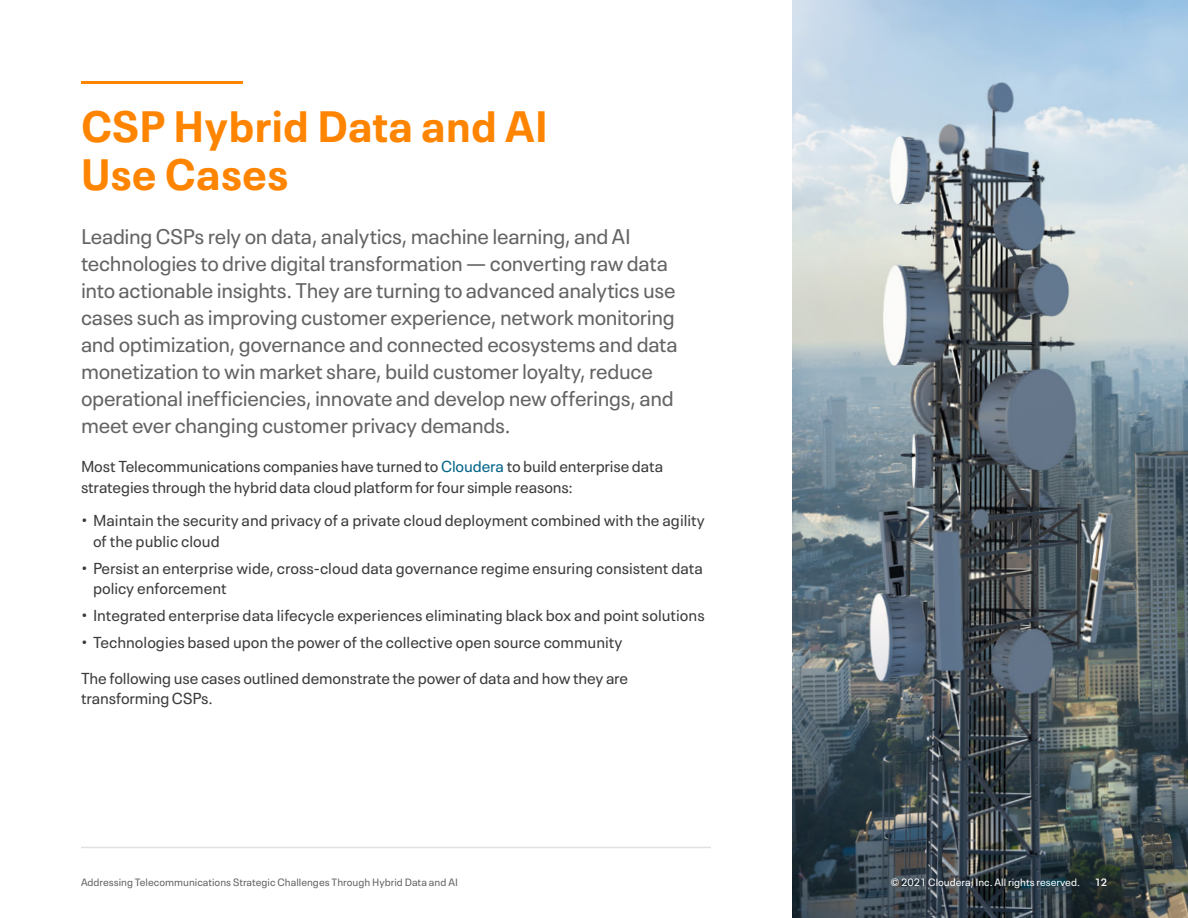
<style>
.page{position:relative;width:1188px;height:918px;background:#fff}
.page>*{position:absolute;margin:0;border:0;box-sizing:border-box;transform-origin:0 0}
.t1{font:700 43.5px/48px "Neue Plak Text";color:#ff8400}
.Intro_text{font:21px/27px "Neue Plak Text";letter-spacing:-.015em;color:#646464}
.Body_text{font:15.75px/20.2px "Neue Plak Text";color:#3c3c3c}
.Footer_text{font:10.5px "Neue Plak Text";color:#646464}
.Footer_text-2{font:10.5px "Neue Plak Text";color:#fff}
.Footer_page_number{font:600 10.5px "Neue Plak Text";color:#fff}
.s1{color:#036588}
</style>
<div class="page">
<img style="left:792px;top:0;width:396px;height:918px">
<hr style="left:81px;top:847px;width:630px;height:1px;background:#e1e1e1">
<hr style="left:81px;top:81px;width:162px;height:3px;background:#ff8400">
<h1 class="t1" style="left:81px;top:98px;width:469px">CSP Hybrid Data and AI<br>Use Cases</h1>
<p class="Intro_text" style="left:81px;top:221px;width:598px">Leading CSPs rely on data, analytics, machine learning, and AI technologies to drive digital transformation — converting raw data into actionable insights. They are turning to advanced analytics use cases such as improving customer experience, network monitoring and optimization, governance and connected ecosystems and data monetization to win market share, build customer loyalty, reduce operational inefficiencies, innovate and develop new offerings, and meet ever changing customer privacy demands.</p>
<p class="Body_text" style="left:81px;top:455px;width:584px">Most Telecommunications companies have turned to <span class="s1">Cloudera</span> to build enterprise data strategies through the hybrid data cloud platform for four simple reasons:</p>
<p class="Body_text" style="left:93px;top:509px;width:613px;text-indent:-12px">• Maintain the security and privacy of a private cloud deployment combined with the agility of the public cloud</p>
<p class="Body_text" style="left:93px;top:556px;width:611px;text-indent:-12px">• Persist an enterprise wide, cross-cloud data governance regime ensuring consistent data policy enforcement</p>
<p class="Body_text" style="left:81px;top:604px;width:625px">• Integrated enterprise data lifecycle experiences eliminating black box and point solutions</p>
<p class="Body_text" style="left:81px;top:631px;width:543px">• Technologies based upon the power of the collective open source community</p>
<p class="Body_text" style="left:81px;top:667px;width:549px">The following use cases outlined demonstrate the power of data and how they are transforming CSPs.</p>
<p class="Footer_text" style="left:81px;top:874px;width:378px">Addressing Telecommunications Strategic Challenges Through Hybrid Data and AI</p>
<p class="Footer_text-2" style="left:891px;top:874px;width:191px">© 2021 Cloudera, Inc. All rights reserved.</p>
<p class="Footer_page_number" style="left:1095px;top:874px;width:14px">12</p>
</div>
